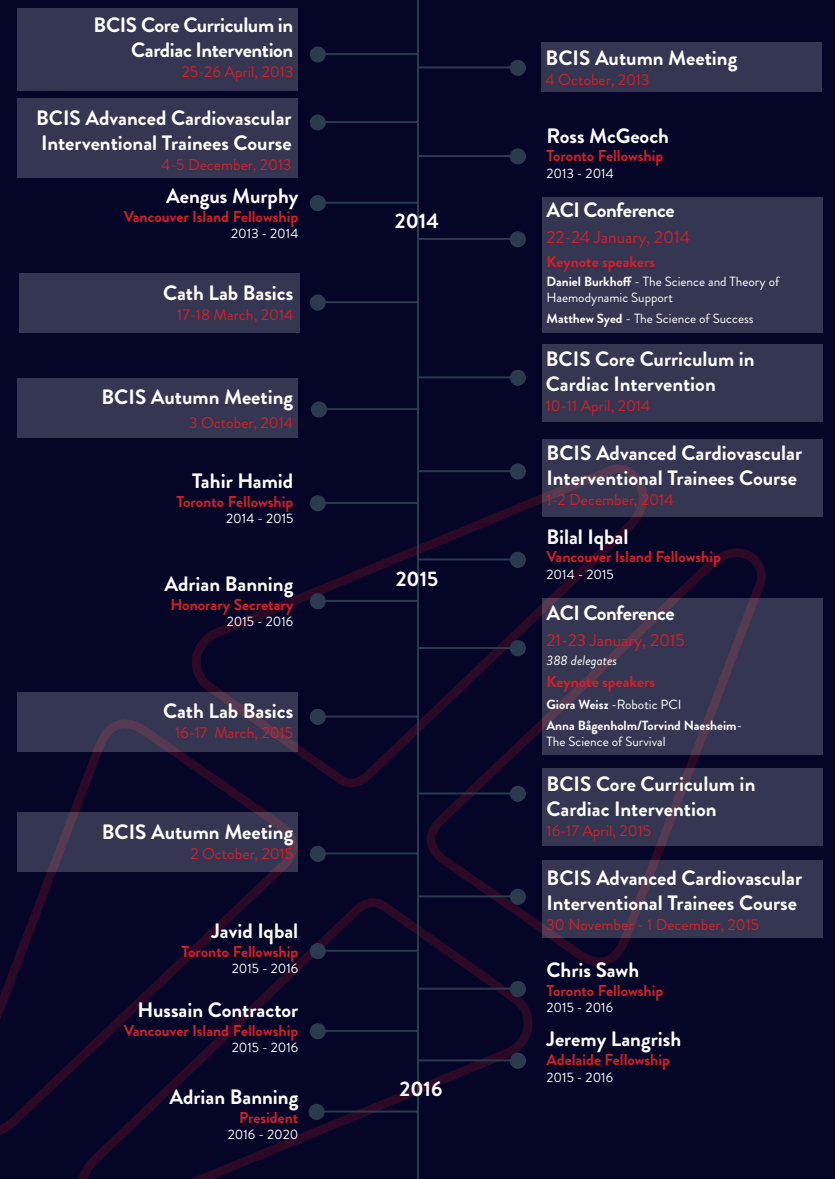
<style>
.page{position:relative;width:835px;height:1179px;background:#fff}
.page>*{position:absolute;margin:0;border:0;box-sizing:border-box;transform-origin:0 0}
.t1{font:700 21px "Brandon Grotesque";color:#fff}
.t2{font:700 20.79px/25px "Brandon Grotesque";color:#fff}
.t3{font:700 20.79px/25px "Brandon Grotesque";letter-spacing:-.02em;color:#fff;text-align:right}
.t4{font:700 20.79px "Brandon Grotesque";letter-spacing:-.025em;color:#fff}
.t5{font:17.32px "Brandon Grotesque";color:#d31f28}
.t6{font:700 15.75px "Brandon Grotesque";color:#d31f28}
.t7{font:15.75px "Brandon Grotesque";color:#d31f28}
.t8{font:13.61px "Brandon Grotesque";color:#fff}
.t9{font:italic 13.61px "Brandon Grotesque";color:#fff}
.t10{font:13.3px/16px "Brandon Grotesque";color:#fff}
.t11{font:700 13.3px/20.9px "Brandon Grotesque";color:#fff}
.s1{font-weight:700}
.s2{font-weight:400}
</style>
<div class="page">
<div style="left:0;top:0;width:834px;height:1179px;background:#040527"></div>
<svg style="left:0;top:752px;width:311px;height:383px"></svg>
<svg style="left:63px;top:897px;width:470px;height:282px"></svg>
<svg style="left:410px;top:548px;width:358px;height:421px"></svg>
<svg style="left:178px;top:474px;width:483px;height:314px"></svg>
<div style="left:17px;top:378px;width:280px;height:60px;background:#353651"></div>
<svg style="left:17px;top:692px;width:280px;height:60px;background:#383651"></svg>
<svg style="left:17px;top:812px;width:280px;height:60px;background:#373651"></svg>
<div style="left:17px;top:98px;width:281px;height:80px;background:#353651"></div>
<div style="left:19px;top:273px;width:281px;height:60px;background:#353651"></div>
<div style="left:17px;top:8px;width:281px;height:82px;background:#353651"></div>
<div style="left:540px;top:43px;width:281px;height:49px;background:#353651"></div>
<div style="left:541px;top:344px;width:281px;height:78px;background:#353651"></div>
<div style="left:541px;top:439px;width:281px;height:77px;background:#353651"></div>
<div style="left:541px;top:767px;width:281px;height:78px;background:#353651"></div>
<div style="left:541px;top:859px;width:281px;height:78px;background:#353651"></div>
<svg style="left:541px;top:598px;width:281px;height:157px;background:#373650"></svg>
<div style="left:541px;top:197px;width:281px;height:136px;background:#353651"></div>
<hr style="left:417px;top:0;width:2px;height:1179px;background:#2b3a4e">
<hr style="left:417px;top:66px;width:102px;height:2px;background:#2b3a4e">
<hr style="left:417px;top:155px;width:102px;height:2px;background:#2b3a4e">
<hr style="left:417px;top:238px;width:102px;height:2px;background:#2b3a4e">
<hr style="left:417px;top:376px;width:102px;height:2px;background:#2b3a4e">
<hr style="left:417px;top:470px;width:102px;height:2px;background:#2b3a4e">
<div style="left:509px;top:60px;width:17px;height:16px;background:#2b3a4e;border-radius:50%"></div>
<div style="left:509px;top:148px;width:17px;height:16px;background:#2b3a4e;border-radius:50%"></div>
<div style="left:509px;top:231px;width:17px;height:16px;background:#2b3a4e;border-radius:50%"></div>
<div style="left:509px;top:370px;width:17px;height:16px;background:#2b3a4e;border-radius:50%"></div>
<div style="left:509px;top:463px;width:17px;height:16px;background:#2b3a4e;border-radius:50%"></div>
<hr style="left:316px;top:53px;width:102px;height:2px;background:#2b3a4e">
<hr style="left:316px;top:121px;width:102px;height:2px;background:#2b3a4e">
<hr style="left:316px;top:202px;width:102px;height:2px;background:#2b3a4e">
<hr style="left:316px;top:301px;width:102px;height:2px;background:#2b3a4e">
<div style="left:310px;top:46px;width:16px;height:17px;background:#2b3a4e;border-radius:50%"></div>
<div style="left:310px;top:114px;width:16px;height:16px;background:#2b3a4e;border-radius:50%"></div>
<div style="left:310px;top:195px;width:16px;height:16px;background:#2b3a4e;border-radius:50%"></div>
<div style="left:310px;top:294px;width:16px;height:17px;background:#2b3a4e;border-radius:50%"></div>
<hr style="left:317px;top:408px;width:102px;height:2px;background:#2b3a4e">
<div style="left:311px;top:401px;width:16px;height:16px;background:#2b3a4e;border-radius:50%"></div>
<hr style="left:316px;top:502px;width:102px;height:2px;background:#2b3a4e">
<hr style="left:316px;top:600px;width:102px;height:2px;background:#2b3a4e">
<div style="left:310px;top:495px;width:16px;height:16px;background:#2b3a4e;border-radius:50%"></div>
<div style="left:310px;top:593px;width:16px;height:16px;background:#2b3a4e;border-radius:50%"></div>
<hr style="left:417px;top:558px;width:102px;height:2px;background:#2b3a4e">
<hr style="left:417px;top:647px;width:102px;height:2px;background:#2b3a4e">
<div style="left:509px;top:552px;width:17px;height:16px;background:#2b3a4e;border-radius:50%"></div>
<div style="left:509px;top:640px;width:17px;height:16px;background:#2b3a4e;border-radius:50%"></div>
<hr style="left:316px;top:715px;width:102px;height:2px;background:#2b3a4e">
<div style="left:310px;top:709px;width:16px;height:16px;background:#2b3a4e;border-radius:50%"></div>
<hr style="left:417px;top:792px;width:102px;height:2px;background:#2b3a4e">
<hr style="left:417px;top:895px;width:102px;height:2px;background:#2b3a4e">
<div style="left:509px;top:786px;width:17px;height:16px;background:#2b3a4e;border-radius:50%"></div>
<div style="left:509px;top:888px;width:17px;height:17px;background:#2b3a4e;border-radius:50%"></div>
<hr style="left:316px;top:852px;width:102px;height:2px;background:#2b3a4e">
<div style="left:310px;top:846px;width:16px;height:16px;background:#2b3a4e;border-radius:50%"></div>
<hr style="left:417px;top:987px;width:102px;height:2px;background:#2b3a4e">
<hr style="left:417px;top:1059px;width:102px;height:2px;background:#2b3a4e">
<div style="left:509px;top:981px;width:17px;height:16px;background:#2b3a4e;border-radius:50%"></div>
<div style="left:509px;top:1052px;width:17px;height:17px;background:#2b3a4e;border-radius:50%"></div>
<hr style="left:316px;top:949px;width:102px;height:2px;background:#2b3a4e">
<hr style="left:316px;top:1030px;width:102px;height:2px;background:#2b3a4e">
<div style="left:310px;top:943px;width:16px;height:16px;background:#2b3a4e;border-radius:50%"></div>
<div style="left:310px;top:1023px;width:16px;height:16px;background:#2b3a4e;border-radius:50%"></div>
<hr style="left:315px;top:1110px;width:102px;height:2px;background:#2b3a4e">
<div style="left:308px;top:1103px;width:16px;height:17px;background:#2b3a4e;border-radius:50%"></div>
<p class="t3" style="left:94px;top:13px;width:201px">BCIS Core Curriculum in<br>Cardiac Intervention</p>
<p class="t7" style="left:182px;top:61px;width:113px">25-26 April, 2013</p>
<p class="t2" style="left:36px;top:105px;width:257px">BCIS Advanced Cardiovascular<br>Interventional Trainees Course</p>
<p class="t7" style="left:161px;top:153px;width:132px">4-5 December, 2013</p>
<p class="t2" style="left:166px;top:184px;width:134px">Aengus Murphy</p>
<p class="t6" style="left:124px;top:206px;width:176px">Vancouver Island Fellowship</p>
<p class="t8" style="left:231px;top:224px;width:69px">2013 - 2014</p>
<p class="t2" style="left:163px;top:280px;width:132px">Cath Lab Basics</p>
<p class="t7" style="left:177px;top:303px;width:117px">17-18 March, 2014</p>
<p class="t2" style="left:101px;top:384px;width:193px">BCIS Autumn Meeting</p>
<p class="t7" style="left:189px;top:412px;width:105px">3 October, 2014</p>
<p class="t2" style="left:192px;top:468px;width:103px">Tahir Hamid</p>
<p class="t6" style="left:176px;top:490px;width:118px">Toronto Fellowship</p>
<p class="t8" style="left:226px;top:509px;width:69px">2014 - 2015</p>
<p class="t2" style="left:164px;top:571px;width:130px">Adrian Banning</p>
<p class="t6" style="left:170px;top:593px;width:124px">Honorary Secretary</p>
<p class="t8" style="left:227px;top:612px;width:68px">2015 - 2016</p>
<p class="t2" style="left:163px;top:698px;width:132px">Cath Lab Basics</p>
<p class="t7" style="left:175px;top:721px;width:120px">16-17 March, 2015</p>
<p class="t2" style="left:102px;top:820px;width:193px">BCIS Autumn Meeting</p>
<p class="t7" style="left:190px;top:843px;width:104px">2 October, 2015</p>
<p class="t2" style="left:211px;top:918px;width:88px">Javid Iqbal</p>
<p class="t6" style="left:181px;top:940px;width:118px">Toronto Fellowship</p>
<p class="t8" style="left:232px;top:959px;width:68px">2015 - 2016</p>
<p class="t2" style="left:137px;top:997px;width:162px">Hussain Contractor</p>
<p class="t6" style="left:124px;top:1019px;width:176px">Vancouver Island Fellowship</p>
<p class="t8" style="left:232px;top:1038px;width:68px">2015 - 2016</p>
<p class="t2" style="left:169px;top:1084px;width:130px">Adrian Banning</p>
<p class="t6" style="left:239px;top:1106px;width:61px">President</p>
<p class="t8" style="left:228px;top:1125px;width:72px">2016 - 2020</p>
<p class="t1" style="left:395px;top:206px;width:46px">2014</p>
<p class="t1" style="left:395px;top:564px;width:44px">2015</p>
<p class="t1" style="left:399px;top:1074px;width:44px">2016</p>
<p class="t2" style="left:545px;top:45px;width:193px">BCIS Autumn Meeting</p>
<p class="t7" style="left:545px;top:68px;width:105px">4 October, 2013</p>
<p class="t2" style="left:546px;top:123px;width:124px">Ross McGeoch</p>
<p class="t6" style="left:546px;top:145px;width:118px">Toronto Fellowship</p>
<p class="t8" style="left:546px;top:164px;width:69px">2013 - 2014</p>
<p class="t4" style="left:546px;top:195px;width:130px">ACI Conference</p>
<p class="t5" style="left:546px;top:225px;width:145px">22-24 January, 2014</p>
<p class="t6" style="left:546px;top:251px;width:110px">Keynote speakers</p>
<p class="t10" style="left:546px;top:274px;width:234px"><span class="s1">Daniel Burkhoff</span> - The Science and Theory of<br>Haemodynamic Support</p>
<p class="t10" style="left:546px;top:311px;width:208px"><span class="s1">Matthew Syed</span> - The Science of Success</p>
<p class="t2" style="left:545px;top:347px;width:210px">BCIS Core Curriculum in<br>Cardiac Intervention</p>
<p class="t7" style="left:545px;top:395px;width:106px">10-11 April, 2014</p>
<p class="t2" style="left:546px;top:440px;width:257px">BCIS Advanced Cardiovascular<br>Interventional Trainees Course</p>
<p class="t7" style="left:546px;top:488px;width:128px">1-2 December, 2014</p>
<p class="t2" style="left:546px;top:524px;width:83px">Bilal Iqbal</p>
<p class="t6" style="left:546px;top:546px;width:176px">Vancouver Island Fellowship</p>
<p class="t8" style="left:546px;top:565px;width:69px">2014 - 2015</p>
<p class="t4" style="left:546px;top:598px;width:130px">ACI Conference</p>
<p class="t5" style="left:546px;top:628px;width:140px">21-23 January, 2015</p>
<p class="t9" style="left:546px;top:651px;width:72px">388 delegates</p>
<p class="t6" style="left:546px;top:670px;width:110px">Keynote speakers</p>
<p class="t11" style="left:546px;top:694px;width:197px">Giora Weisz <span class="s2">-Robotic PCI<br></span>Anna Bågenholm/Torvind Naesheim<span class="s2">-</span></p>
<p class="t10" style="left:546px;top:733px;width:120px">The Science of Survival</p>
<p class="t2" style="left:546px;top:771px;width:210px">BCIS Core Curriculum in<br>Cardiac Intervention</p>
<p class="t7" style="left:546px;top:819px;width:106px">16-17 April, 2015</p>
<p class="t2" style="left:546px;top:865px;width:257px">BCIS Advanced Cardiovascular<br>Interventional Trainees Course</p>
<p class="t7" style="left:546px;top:913px;width:214px">30 November - 1 December, 2015</p>
<p class="t2" style="left:546px;top:957px;width:94px">Chris Sawh</p>
<p class="t6" style="left:546px;top:979px;width:118px">Toronto Fellowship</p>
<p class="t8" style="left:546px;top:998px;width:68px">2015 - 2016</p>
<p class="t2" style="left:546px;top:1027px;width:136px">Jeremy Langrish</p>
<p class="t6" style="left:546px;top:1049px;width:125px">Adelaide Fellowship</p>
<p class="t8" style="left:546px;top:1067px;width:68px">2015 - 2016</p>
</div>
